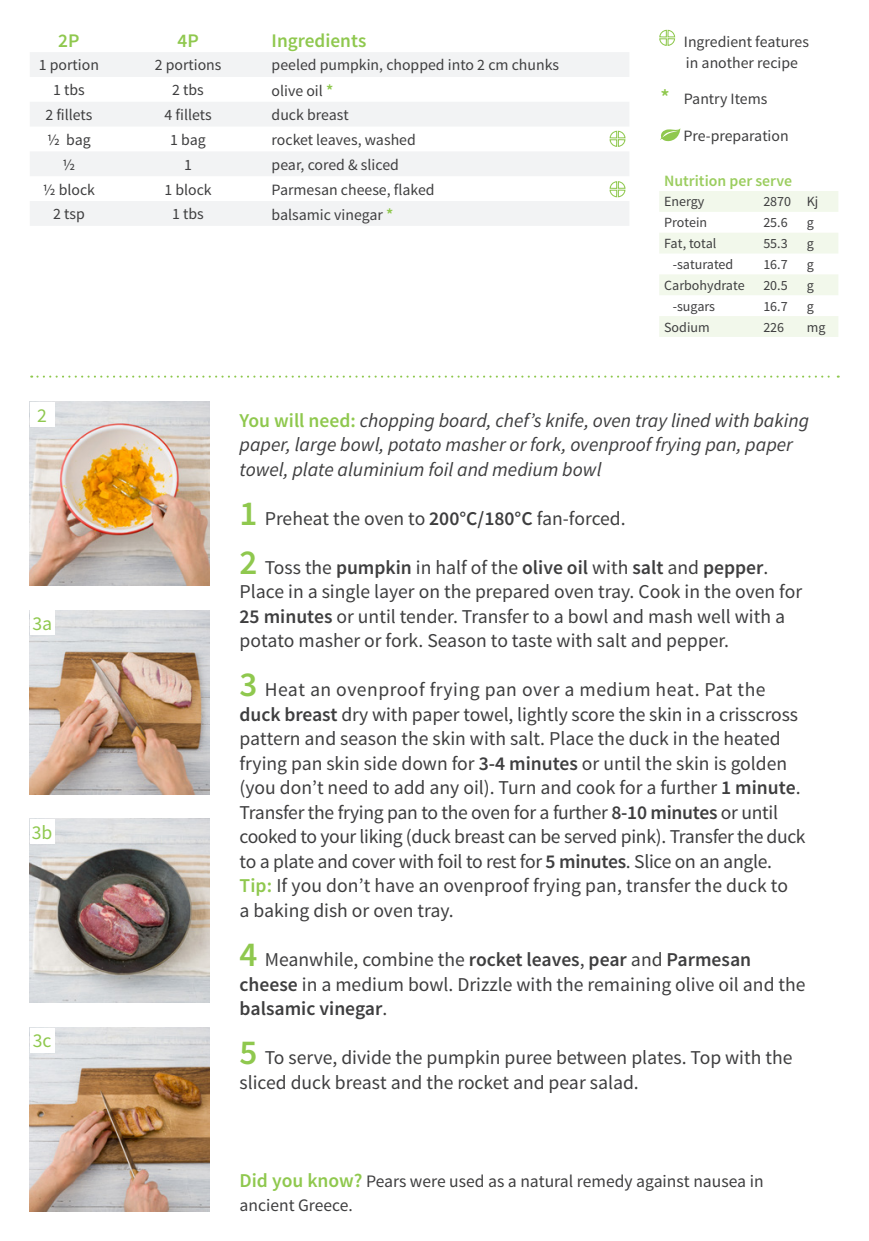
<style>
.page{position:relative;width:869px;height:1241px;background:#fff}
.page>*{position:absolute;margin:0;border:0;box-sizing:border-box;transform-origin:0 0}
.FRONT___BACK_Running{font:19.6px/24.5px "Source Sans Pro";color:#3e3e3f}
.FRONT___BACK_Running-2{font:italic 19.6px/24.5px "Source Sans Pro";color:#3e3e3f}
.BACK_Numbers_on_Phot{font:19.6px "Source Sans Pro";color:#8fc84e}
.BACK_Table_Content_L{font:600 19.25px "Source Sans Pro";color:#8fc84e}
.BACK_Table_Header_CE{font:600 19.25px "Source Sans Pro";color:#8fc84e}
.FRONT___BACK_Running-3{font:17.5px/24.5px "Source Sans Pro";color:#3e3e3f}
.BACK_Table_Content_L-2{font:15.75px "Source Sans Pro";color:#3e3e3f}
.BACK_Table_Content_C{font:15.75px "Source Sans Pro";color:#3e3e3f}
.BACK_Text_next_to_ta{font:15.75px/21px "Source Sans Pro";color:#3e3e3f}
.BACK_Text_next_to_ta-2{font:600 15.75px "Source Sans Pro";color:#9bcd5f}
.BACK_Text_next_to_ta-3{font:14px "Source Sans Pro";color:#3e3e3f}
.s1{font-weight:600;font-size:16.45px;color:#8fc84e}
.s2{font-weight:600;font-size:21px;color:#8fc84e}
.s3{font-weight:600;font-style:normal;color:#8fc84e}
.s4{font-weight:600;font-size:35px;color:#8fc84e}
.s5{font-weight:600}
.s6{font-weight:600;color:#8fc84e}
.s7{font-weight:600;font-size:19.6px;color:#8fc84e}
</style>
<div class="page">
<svg style="left:659px;top:29px;width:16px;height:17px"></svg>
<svg style="left:31px;top:375px;width:807px;height:2px"></svg>
<svg style="left:660px;top:128px;width:20px;height:13px"></svg>
<img style="left:30px;top:610px;width:180px;height:184px">
<img style="left:30px;top:1027px;width:180px;height:184px">
<img style="left:30px;top:402px;width:180px;height:183px">
<img style="left:30px;top:818px;width:180px;height:184px">
<div style="left:30px;top:1027px;width:25px;height:25px;background:#fff"></div>
<div style="left:30px;top:402px;width:25px;height:24px;background:#fff"></div>
<div style="left:30px;top:818px;width:25px;height:25px;background:#fff"></div>
<div style="left:30px;top:610px;width:25px;height:25px;background:#fff"></div>
<svg style="left:30px;top:52px;width:599px;height:174px;fill:#f2f3f4"></svg>
<svg style="left:659px;top:191px;width:179px;height:146px"></svg>
<svg style="left:608px;top:130px;width:17px;height:17px"></svg>
<svg style="left:608px;top:181px;width:17px;height:17px"></svg>
<p class="BACK_Table_Header_CE" style="left:58px;top:28px;width:23px">2P</p>
<p class="BACK_Table_Header_CE" style="left:177px;top:28px;width:23px">4P</p>
<p class="BACK_Table_Content_L" style="left:271px;top:28px;width:96px">Ingredients</p>
<p class="BACK_Table_Content_C" style="left:39px;top:55px;width:62px">1 portion</p>
<p class="BACK_Table_Content_C" style="left:155px;top:55px;width:68px">2 portions</p>
<p class="BACK_Table_Content_L-2" style="left:271px;top:55px;width:289px">peeled pumpkin, chopped into 2 cm chunks</p>
<p class="BACK_Table_Content_C" style="left:53px;top:80px;width:33px">1 tbs</p>
<p class="BACK_Table_Content_C" style="left:172px;top:80px;width:33px">2 tbs</p>
<p class="BACK_Table_Content_L-2" style="left:271px;top:80px;width:63px">olive oil <span class="s1">*</span></p>
<p class="BACK_Table_Content_C" style="left:45px;top:105px;width:49px">2 fillets</p>
<p class="BACK_Table_Content_C" style="left:164px;top:105px;width:49px">4 fillets</p>
<p class="BACK_Table_Content_L-2" style="left:271px;top:105px;width:79px">duck breast</p>
<p class="BACK_Table_Content_C" style="left:47px;top:130px;width:45px">½ bag</p>
<p class="BACK_Table_Content_C" style="left:170px;top:130px;width:37px">1 bag</p>
<p class="BACK_Table_Content_L-2" style="left:271px;top:130px;width:146px">rocket leaves, washed</p>
<p class="BACK_Table_Content_C" style="left:62px;top:155px;width:14px">½</p>
<p class="BACK_Table_Content_C" style="left:184px;top:155px;width:9px">1</p>
<p class="BACK_Table_Content_L-2" style="left:271px;top:155px;width:129px">pear, cored &amp; sliced</p>
<p class="BACK_Table_Content_C" style="left:43px;top:179px;width:54px">½ block</p>
<p class="BACK_Table_Content_C" style="left:164px;top:179px;width:49px">1 block</p>
<p class="BACK_Table_Content_L-2" style="left:271px;top:179px;width:164px">Parmesan cheese, flaked</p>
<p class="BACK_Table_Content_C" style="left:53px;top:204px;width:33px">2 tsp</p>
<p class="BACK_Table_Content_C" style="left:172px;top:204px;width:33px">1 tbs</p>
<p class="BACK_Table_Content_L-2" style="left:271px;top:205px;width:123px">balsamic vinegar <span class="s1">*</span></p>
<p class="BACK_Text_next_to_ta" style="left:683px;top:31px;width:126px">Ingredient features in another recipe</p>
<p class="BACK_Text_next_to_ta" style="left:660px;top:89px;width:108px"><span class="s2">*</span> Pantry Items</p>
<p class="BACK_Text_next_to_ta" style="left:683px;top:126px;width:107px">Pre-preparation</p>
<p class="BACK_Text_next_to_ta-2" style="left:663px;top:171px;width:129px">Nutrition per serve</p>
<p class="BACK_Text_next_to_ta-3" style="left:663px;top:193px;width:42px">Energy</p>
<p class="BACK_Text_next_to_ta-3" style="left:763px;top:193px;width:29px">2870</p>
<p class="BACK_Text_next_to_ta-3" style="left:806px;top:193px;width:13px">Kj</p>
<p class="BACK_Text_next_to_ta-3" style="left:663px;top:214px;width:45px">Protein</p>
<p class="BACK_Text_next_to_ta-3" style="left:763px;top:214px;width:26px">25.6</p>
<p class="BACK_Text_next_to_ta-3" style="left:806px;top:214px;width:9px">g</p>
<p class="BACK_Text_next_to_ta-3" style="left:663px;top:235px;width:54px">Fat, total</p>
<p class="BACK_Text_next_to_ta-3" style="left:763px;top:235px;width:26px">55.3</p>
<p class="BACK_Text_next_to_ta-3" style="left:806px;top:235px;width:9px">g</p>
<p class="BACK_Text_next_to_ta-3" style="left:672px;top:256px;width:62px">-saturated</p>
<p class="BACK_Text_next_to_ta-3" style="left:763px;top:256px;width:26px">16.7</p>
<p class="BACK_Text_next_to_ta-3" style="left:806px;top:256px;width:9px">g</p>
<p class="BACK_Text_next_to_ta-3" style="left:663px;top:276px;width:82px">Carbohydrate</p>
<p class="BACK_Text_next_to_ta-3" style="left:763px;top:276px;width:26px">20.5</p>
<p class="BACK_Text_next_to_ta-3" style="left:806px;top:276px;width:9px">g</p>
<p class="BACK_Text_next_to_ta-3" style="left:672px;top:297px;width:44px">-sugars</p>
<p class="BACK_Text_next_to_ta-3" style="left:763px;top:297px;width:26px">16.7</p>
<p class="BACK_Text_next_to_ta-3" style="left:806px;top:297px;width:9px">g</p>
<p class="BACK_Text_next_to_ta-3" style="left:663px;top:318px;width:47px">Sodium</p>
<p class="BACK_Text_next_to_ta-3" style="left:763px;top:318px;width:22px">226</p>
<p class="BACK_Text_next_to_ta-3" style="left:806px;top:318px;width:20px">mg</p>
<p class="BACK_Numbers_on_Phot" style="left:37px;top:403px;width:11px">2</p>
<p class="BACK_Numbers_on_Phot" style="left:32px;top:611px;width:21px">3a</p>
<p class="BACK_Numbers_on_Phot" style="left:32px;top:819px;width:22px">3b</p>
<p class="BACK_Numbers_on_Phot" style="left:33px;top:1028px;width:20px">3c</p>
<p class="FRONT___BACK_Running-2" style="left:239px;top:408px;width:570px"><span class="s3">You will need:</span> chopping board, chef’s knife, oven tray lined with baking paper, large bowl, potato masher or fork, ovenproof frying pan, paper towel, plate aluminium foil and medium bowl</p>
<p class="FRONT___BACK_Running" style="left:239px;top:506px;width:387px"><span class="s4">1</span> Preheat the oven to <span class="s5">200°C/180°C</span> fan-forced.</p>
<p class="FRONT___BACK_Running" style="left:239px;top:555px;width:564px"><span class="s4">2</span> Toss the <span class="s5">pumpkin</span> in half of the <span class="s5">olive oil</span> with <span class="s5">salt</span> and <span class="s5">pepper</span>.<br>Place in a single layer on the prepared oven tray. Cook in the oven for</p>
<p class="FRONT___BACK_Running" style="left:239px;top:604px;width:546px"><span class="s5">25 minutes</span> or until tender. Transfer to a bowl and mash well with a potato masher or fork. Season to taste with salt and pepper.</p>
<p class="FRONT___BACK_Running" style="left:239px;top:677px;width:567px"><span class="s4">3</span> Heat an ovenproof frying pan over a medium heat. Pat the <span class="s5">duck breast</span> dry with paper towel, lightly score the skin in a crisscross pattern and season the skin with salt. Place the duck in the heated frying pan skin side down for <span class="s5">3-4 minutes</span> or until the skin is golden (you don’t need to add any oil). Turn and cook for a further <span class="s5">1 minute</span>.<br>Transfer the frying pan to the oven for a further <span class="s5">8-10 minutes</span> or until cooked to your liking (duck breast can be served pink). Transfer the duck to a plate and cover with foil to rest for <span class="s5">5 minutes</span>. Slice on an angle.</p>
<p class="FRONT___BACK_Running" style="left:239px;top:873px;width:549px"><span class="s6">Tip:</span> If you don’t have an ovenproof frying pan, transfer the duck to a baking dish or oven tray.</p>
<p class="FRONT___BACK_Running" style="left:239px;top:947px;width:567px"><span class="s4">4</span> Meanwhile, combine the <span class="s5">rocket leaves</span>, <span class="s5">pear</span> and <span class="s5">Parmesan cheese</span> in a medium bowl. Drizzle with the remaining olive oil and the <span class="s5">balsamic vinegar</span>.</p>
<p class="FRONT___BACK_Running" style="left:239px;top:1045px;width:554px"><span class="s4">5</span> To serve, divide the pumpkin puree between plates. Top with the sliced duck breast and the rocket and pear salad.</p>
<p class="FRONT___BACK_Running-3" style="left:239px;top:1168px;width:525px"><span class="s7">Did you know?</span> Pears were used as a natural remedy against nausea in ancient Greece.</p>
</div>
